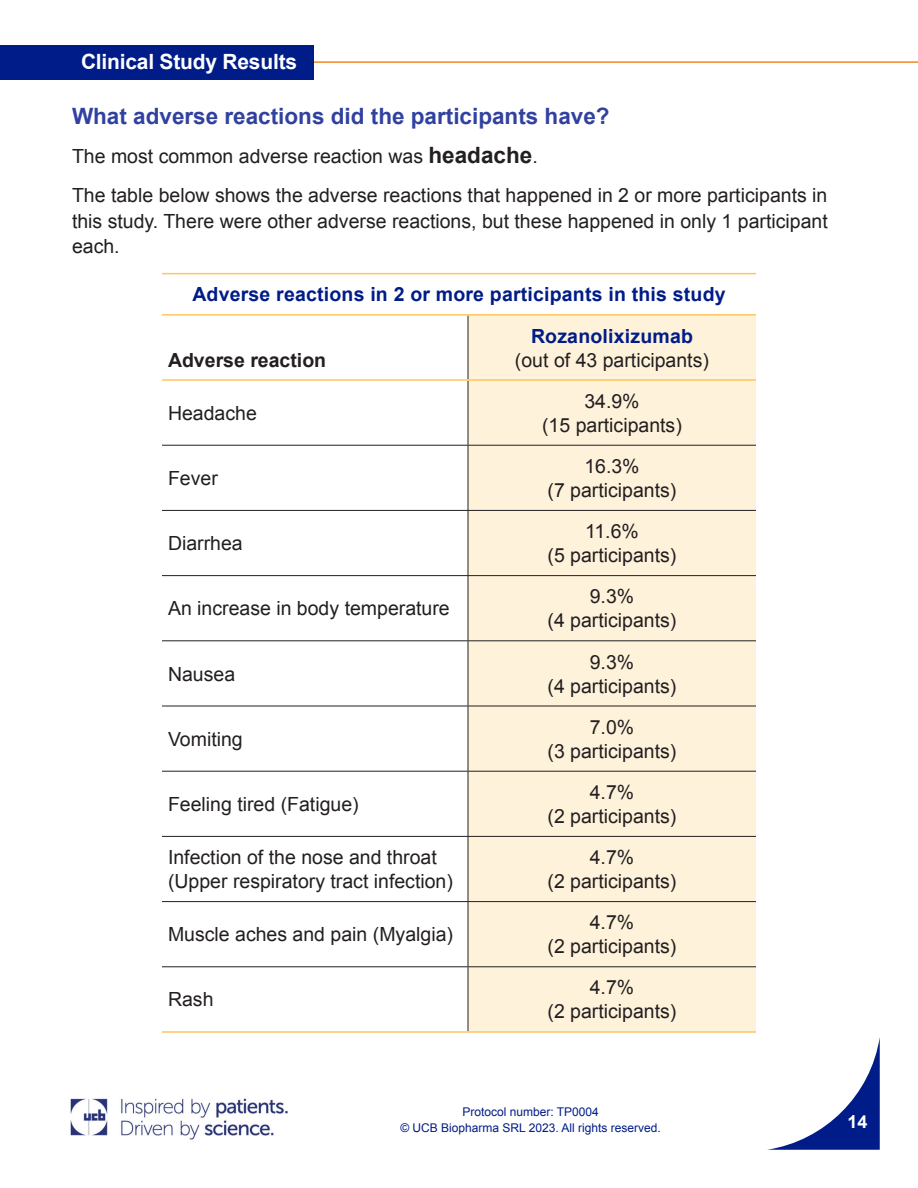
<style>
.page{position:relative;width:918px;height:1188px;background:#fff}
.page>*{position:absolute;margin:0;border:0;box-sizing:border-box;transform-origin:0 0}
.UCB-BOLD_Body_Copy{font:700 22.5px "Arial";color:#3141a0}
.t1{font:700 21px "Arial";letter-spacing:-.01em;color:#fff}
.UCB-TABLE_Body{font:19.5px/24px "Arial";color:#231f20;text-align:center}
.UCB-Body_Copy{font:19.5px/25.5px "Arial";color:#231f20;text-align:justify}
.UCB-TABLE_Col_Heads{font:700 19.5px "Arial";letter-spacing:.01em;color:#001c88}
.UCB-TABLE_Body-2{font:700 19.5px "Arial";color:#231f20}
.t2{font:700 18px "Arial";color:#fff}
.t3{font:12px/16.5px "Arial";color:#001c88;text-align:center}
.s1{font-weight:700;font-size:22.5px}
</style>
<div class="page">
<img style="left:70px;top:1098px;width:218px;height:42px">
<svg style="left:767px;top:1037px;width:113px;height:113px"></svg>
<hr style="left:310px;top:61px;width:608px;height:2px;background:#f08821">
<div style="left:0;top:45px;width:314px;height:34px;background:#001c88"></div>
<div style="left:469px;top:316px;width:287px;height:715px;background:#fef2db"></div>
<hr style="left:468px;top:316px;width:1px;height:63px;background:#231f20">
<hr style="left:468px;top:381px;width:1px;height:64px;background:#231f20">
<hr style="left:162px;top:445px;width:306px;height:1px;background:#231f20">
<hr style="left:468px;top:445px;width:288px;height:1px;background:#231f20">
<hr style="left:468px;top:446px;width:1px;height:64px;background:#231f20">
<hr style="left:162px;top:510px;width:306px;height:1px;background:#231f20">
<hr style="left:468px;top:510px;width:288px;height:1px;background:#231f20">
<hr style="left:468px;top:511px;width:1px;height:64px;background:#231f20">
<hr style="left:162px;top:575px;width:306px;height:1px;background:#231f20">
<hr style="left:468px;top:575px;width:288px;height:1px;background:#231f20">
<hr style="left:468px;top:576px;width:1px;height:64px;background:#231f20">
<hr style="left:162px;top:640px;width:306px;height:1px;background:#231f20">
<hr style="left:468px;top:640px;width:288px;height:1px;background:#231f20">
<hr style="left:468px;top:641px;width:1px;height:65px;background:#231f20">
<hr style="left:162px;top:706px;width:306px;height:1px;background:#231f20">
<hr style="left:468px;top:706px;width:288px;height:1px;background:#231f20">
<hr style="left:468px;top:706px;width:1px;height:65px;background:#231f20">
<hr style="left:162px;top:771px;width:306px;height:1px;background:#231f20">
<hr style="left:468px;top:771px;width:288px;height:1px;background:#231f20">
<hr style="left:468px;top:772px;width:1px;height:64px;background:#231f20">
<hr style="left:162px;top:836px;width:306px;height:1px;background:#231f20">
<hr style="left:468px;top:836px;width:288px;height:1px;background:#231f20">
<hr style="left:468px;top:837px;width:1px;height:64px;background:#231f20">
<hr style="left:162px;top:901px;width:306px;height:1px;background:#231f20">
<hr style="left:468px;top:901px;width:288px;height:1px;background:#231f20">
<hr style="left:468px;top:902px;width:1px;height:64px;background:#231f20">
<hr style="left:162px;top:966px;width:306px;height:1px;background:#231f20">
<hr style="left:468px;top:966px;width:288px;height:1px;background:#231f20">
<hr style="left:468px;top:967px;width:1px;height:64px;background:#231f20">
<hr style="left:162px;top:1031px;width:306px;height:2px;background:#fec65f">
<hr style="left:468px;top:1031px;width:288px;height:2px;background:#fec65f">
<hr style="left:162px;top:273px;width:306px;height:1px;background:#fec65f">
<hr style="left:468px;top:273px;width:288px;height:1px;background:#fec65f">
<hr style="left:162px;top:314px;width:306px;height:2px;background:#fec65f">
<hr style="left:468px;top:314px;width:288px;height:2px;background:#fec65f">
<hr style="left:162px;top:379px;width:306px;height:2px;background:#fec65f">
<hr style="left:468px;top:379px;width:288px;height:2px;background:#fec65f">
<p class="t1" style="left:81px;top:48px;width:218px">Clinical Study Results</p>
<p class="UCB-BOLD_Body_Copy" style="left:72px;top:102px;width:539px">What adverse reactions did the participants have?</p>
<p class="UCB-Body_Copy" style="left:72px;top:144px;width:467px">The most common adverse reaction was <span class="s1">headache</span>.</p>
<p class="UCB-Body_Copy" style="left:72px;top:183px;width:757px">The table below shows the adverse reactions that happened in 2 or more participants in this study. There were other adverse reactions, but these happened in only 1 participant each.</p>
<p class="UCB-TABLE_Col_Heads" style="left:192px;top:282px;width:535px">Adverse reactions in 2 or more participants in this study</p>
<p class="UCB-TABLE_Body-2" style="left:168px;top:347px;width:160px">Adverse reaction</p>
<p class="UCB-TABLE_Body" style="left:168px;top:401px;width:90px">Headache</p>
<p class="UCB-TABLE_Body" style="left:168px;top:466px;width:51px">Fever</p>
<p class="UCB-TABLE_Body" style="left:168px;top:531px;width:76px">Diarrhea</p>
<p class="UCB-TABLE_Body" style="left:168px;top:597px;width:283px">An increase in body temperature</p>
<p class="UCB-TABLE_Body" style="left:168px;top:662px;width:69px">Nausea</p>
<p class="UCB-TABLE_Body" style="left:168px;top:727px;width:76px">Vomiting</p>
<p class="UCB-TABLE_Col_Heads" style="left:531px;top:323px;width:164px">Rozanolixizumab</p>
<p class="UCB-TABLE_Body" style="left:515px;top:348px;width:196px">(out of 43 participants)</p>
<p class="UCB-TABLE_Body" style="left:542px;top:389px;width:141px">34.9%<br>(15 participants)</p>
<p class="UCB-TABLE_Body" style="left:548px;top:454px;width:130px">16.3%<br>(7 participants)</p>
<p class="UCB-TABLE_Body" style="left:548px;top:519px;width:130px">11.6%<br>(5 participants)</p>
<p class="UCB-TABLE_Body" style="left:548px;top:585px;width:130px">9.3%<br>(4 participants)</p>
<p class="UCB-TABLE_Body" style="left:548px;top:650px;width:130px">9.3%<br>(4 participants)</p>
<p class="UCB-TABLE_Body" style="left:548px;top:715px;width:130px">7.0%<br>(3 participants)</p>
<p class="UCB-TABLE_Body" style="left:168px;top:792px;width:192px">Feeling tired (Fatigue)</p>
<p class="UCB-TABLE_Body" style="left:548px;top:780px;width:130px">4.7%<br>(2 participants)</p>
<p class="UCB-TABLE_Body" style="left:168px;top:845px;width:286px;text-align:left">Infection of the nose and throat (Upper respiratory tract infection)</p>
<p class="UCB-TABLE_Body" style="left:548px;top:845px;width:130px">4.7%<br>(2 participants)</p>
<p class="UCB-TABLE_Body" style="left:168px;top:923px;width:287px">Muscle aches and pain (Myalgia)</p>
<p class="UCB-TABLE_Body" style="left:548px;top:911px;width:130px">4.7%<br>(2 participants)</p>
<p class="UCB-TABLE_Body" style="left:168px;top:988px;width:47px">Rash</p>
<p class="UCB-TABLE_Body" style="left:548px;top:976px;width:130px">4.7%<br>(2 participants)</p>
<p class="t3" style="left:400px;top:1103px;width:262px">Protocol number: TP0004<br>© UCB Biopharma SRL 2023. All rights reserved.</p>
<p class="t2" style="left:847px;top:1109px;width:22px">14</p>
</div>
